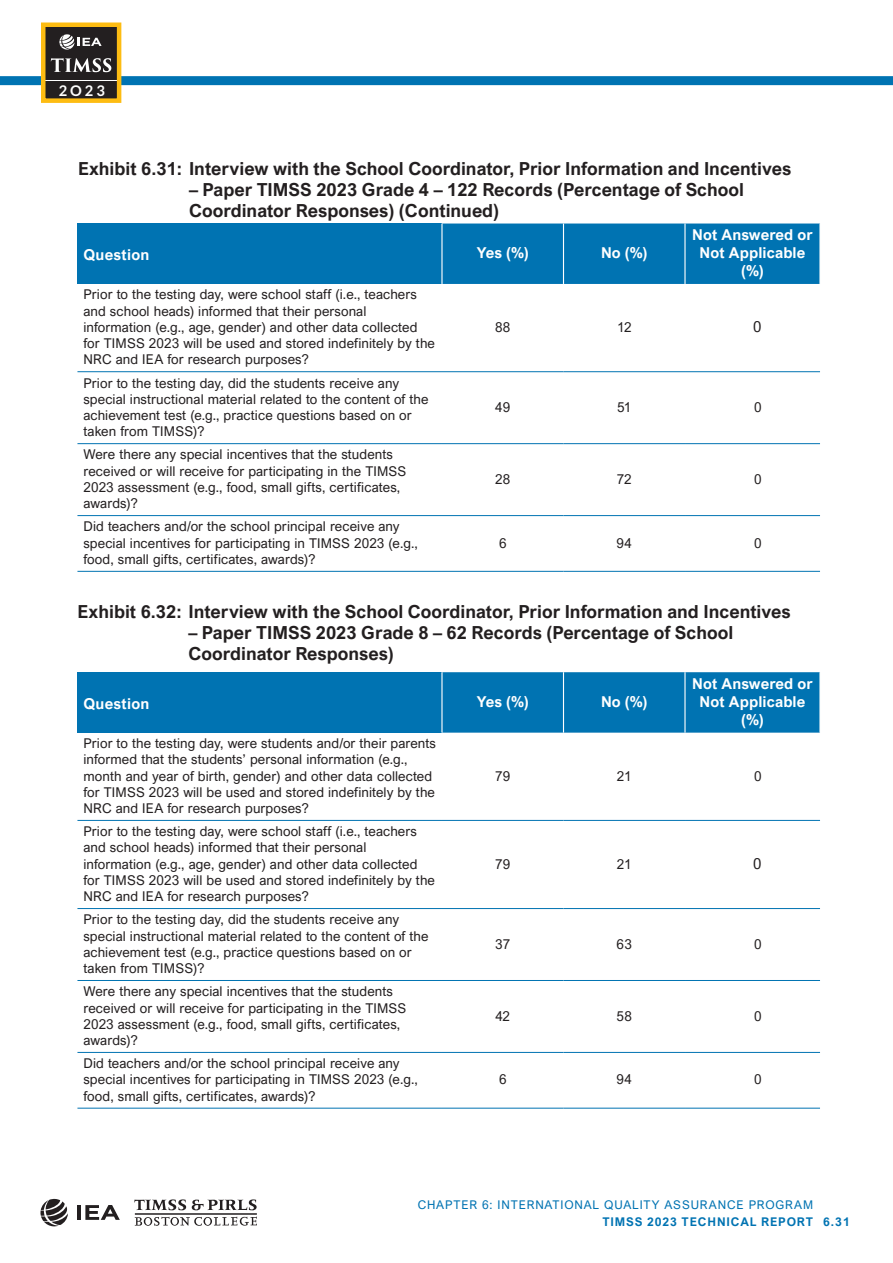
<style>
.page{position:relative;width:893px;height:1263px;background:#fff}
.page>*{position:absolute;margin:0;border:0;box-sizing:border-box;transform-origin:0 0}
.Exhibit_Title_2__after_exhibit{font:700 18px/21px "Arial Nova";color:#231f20}
.Exhibit_Subhead_Ctr_white{font:700 15px/18px "Arial Nova";letter-spacing:.005em;color:#fff;text-align:center}
.Exhibit_Head_Ctr_white{font:700 15px "Arial Nova";letter-spacing:.005em;color:#fff}
.Exhibit_Head_L_white{font:700 15px "Arial Nova";letter-spacing:.015em;color:#fff}
.Exhibit_Text_Rt{font:15px "Arial Nova";color:#231f20}
.t1{font:700 14.7px "Lato";color:#fff}
.Exhibit_Text_Left{font:13.5px/16.2px "Arial Nova";letter-spacing:.005em;color:#231f20}
.Exhibit_Text_Ctr{font:13.5px "Arial Nova";letter-spacing:-.005em;color:#231f20}
.Exhibit_Text_Rt-2{font:13.5px "Arial Nova";color:#231f20}
.t2{font:12px "Arial Nova";letter-spacing:.07em;color:#0073b2}
.t3{font:700 12px "Arial Nova";letter-spacing:.07em;color:#0073b2}
</style>
<div class="page">
<svg style="left:134px;top:1199px;width:52px;height:11px"></svg>
<svg style="left:192px;top:1199px;width:65px;height:11px"></svg>
<svg style="left:135px;top:1217px;width:122px;height:9px"></svg>
<hr style="left:135px;top:1214px;width:122px;height:1px;background:#231f20">
<svg style="left:40px;top:1199px;width:28px;height:27px"></svg>
<hr style="left:77px;top:1205px;width:4px;height:15px;background:#231f20">
<svg style="left:85px;top:1205px;width:35px;height:15px"></svg>
<div style="left:0;top:76px;width:893px;height:9px;background:#0073b2"></div>
<div style="left:43px;top:70px;width:76px;height:17px;background:linear-gradient(to right,#fff,#fff)"></div>
<div style="left:43px;top:82px;width:76px;height:17px;background:#231f20"></div>
<div style="left:43px;top:25px;width:76px;height:55px;background:#231f20"></div>
<svg style="left:51px;top:58px;width:60px;height:14px"></svg>
<svg style="left:59px;top:34px;width:43px;height:16px"></svg>
<div style="left:41px;top:23px;width:80px;height:80px;border:4px solid #fdbc12"></div>
<div style="left:77px;top:224px;width:365px;height:60px;background:#0073b2"></div>
<div style="left:443px;top:224px;width:376px;height:60px;background:#0073b2"></div>
<hr style="left:563px;top:224px;width:1px;height:60px;background:#fff">
<hr style="left:684px;top:224px;width:2px;height:60px;background:#fff">
<hr style="left:685px;top:371px;width:135px;height:1px;background:#0073b2">
<hr style="left:685px;top:443px;width:135px;height:1px;background:#0073b2">
<hr style="left:441px;top:224px;width:2px;height:60px;background:#fff">
<hr style="left:77px;top:371px;width:365px;height:1px;background:#0073b2">
<hr style="left:77px;top:443px;width:365px;height:1px;background:#0073b2">
<hr style="left:77px;top:515px;width:365px;height:1px;background:#0073b2">
<hr style="left:77px;top:571px;width:365px;height:1px;background:#0073b2">
<hr style="left:442px;top:371px;width:121px;height:1px;background:#0073b2">
<hr style="left:563px;top:371px;width:122px;height:1px;background:#0073b2">
<hr style="left:442px;top:443px;width:121px;height:1px;background:#0073b2">
<hr style="left:563px;top:443px;width:122px;height:1px;background:#0073b2">
<hr style="left:442px;top:515px;width:121px;height:1px;background:#0073b2">
<hr style="left:563px;top:515px;width:122px;height:1px;background:#0073b2">
<hr style="left:442px;top:571px;width:121px;height:1px;background:#0073b2">
<hr style="left:563px;top:571px;width:122px;height:1px;background:#0073b2">
<hr style="left:685px;top:515px;width:135px;height:1px;background:#0073b2">
<hr style="left:685px;top:571px;width:135px;height:1px;background:#0073b2">
<div style="left:77px;top:672px;width:365px;height:61px;background:#0073b2"></div>
<div style="left:443px;top:672px;width:376px;height:61px;background:#0073b2"></div>
<hr style="left:563px;top:672px;width:1px;height:61px;background:#fff">
<hr style="left:77px;top:820px;width:365px;height:1px;background:#0073b2">
<hr style="left:442px;top:820px;width:121px;height:1px;background:#0073b2">
<hr style="left:563px;top:820px;width:122px;height:1px;background:#0073b2">
<hr style="left:685px;top:820px;width:135px;height:1px;background:#0073b2">
<hr style="left:684px;top:672px;width:2px;height:61px;background:#fff">
<hr style="left:685px;top:908px;width:135px;height:1px;background:#0073b2">
<hr style="left:685px;top:980px;width:135px;height:1px;background:#0073b2">
<hr style="left:441px;top:672px;width:2px;height:61px;background:#fff">
<hr style="left:77px;top:908px;width:365px;height:1px;background:#0073b2">
<hr style="left:77px;top:980px;width:365px;height:1px;background:#0073b2">
<hr style="left:77px;top:1052px;width:365px;height:1px;background:#0073b2">
<hr style="left:77px;top:1108px;width:365px;height:1px;background:#0073b2">
<hr style="left:442px;top:908px;width:121px;height:1px;background:#0073b2">
<hr style="left:563px;top:908px;width:122px;height:1px;background:#0073b2">
<hr style="left:442px;top:980px;width:121px;height:1px;background:#0073b2">
<hr style="left:563px;top:980px;width:122px;height:1px;background:#0073b2">
<hr style="left:442px;top:1052px;width:121px;height:1px;background:#0073b2">
<hr style="left:563px;top:1052px;width:122px;height:1px;background:#0073b2">
<hr style="left:442px;top:1108px;width:121px;height:1px;background:#0073b2">
<hr style="left:563px;top:1108px;width:122px;height:1px;background:#0073b2">
<hr style="left:685px;top:1052px;width:135px;height:1px;background:#0073b2">
<hr style="left:685px;top:1108px;width:135px;height:1px;background:#0073b2">
<p class="t1" style="left:59px;top:82px;width:48px">2O23</p>
<p class="Exhibit_Title_2__after_exhibit" style="left:78px;top:158px;width:715px">Exhibit 6.31: Interview with the School Coordinator, Prior Information and Incentives</p>
<p class="Exhibit_Title_2__after_exhibit" style="left:189px;top:179px;width:557px">– Paper TIMSS 2023 Grade 4 – 122 Records (Percentage of School<br>Coordinator Responses) (Continued)</p>
<p class="Exhibit_Head_L_white" style="left:83px;top:246px;width:67px">Question</p>
<p class="Exhibit_Head_Ctr_white" style="left:477px;top:244px;width:53px">Yes (%)</p>
<p class="Exhibit_Head_Ctr_white" style="left:601px;top:244px;width:48px">No (%)</p>
<p class="Exhibit_Subhead_Ctr_white" style="left:692px;top:226px;width:122px">Not Answered or<br>Not Applicable (%)</p>
<p class="Exhibit_Text_Left" style="left:83px;top:286px;width:353px">Prior to the testing day, were school staff (i.e., teachers and school heads) informed that their personal information (e.g., age, gender) and other data collected for TIMSS 2023 will be used and stored indefinitely by the NRC and IEA for research purposes?</p>
<p class="Exhibit_Text_Left" style="left:83px;top:375px;width:347px">Prior to the testing day, did the students receive any special instructional material related to the content of the achievement test (e.g., practice questions based on or taken from TIMSS)?</p>
<p class="Exhibit_Text_Left" style="left:83px;top:447px;width:324px">Were there any special incentives that the students received or will receive for participating in the TIMSS 2023 assessment (e.g., food, small gifts, certificates, awards)?</p>
<p class="Exhibit_Text_Left" style="left:83px;top:518px;width:336px">Did teachers and/or the school principal receive any special incentives for participating in TIMSS 2023 (e.g., food, small gifts, certificates, awards)?</p>
<p class="Exhibit_Text_Ctr" style="left:495px;top:319px;width:17px">88</p>
<p class="Exhibit_Text_Ctr" style="left:617px;top:319px;width:16px">12</p>
<p class="Exhibit_Text_Rt" style="left:753px;top:318px;width:10px">0</p>
<p class="Exhibit_Text_Ctr" style="left:495px;top:399px;width:17px">49</p>
<p class="Exhibit_Text_Ctr" style="left:617px;top:399px;width:16px">51</p>
<p class="Exhibit_Text_Rt-2" style="left:754px;top:399px;width:9px">0</p>
<p class="Exhibit_Text_Ctr" style="left:495px;top:471px;width:17px">28</p>
<p class="Exhibit_Text_Ctr" style="left:617px;top:471px;width:16px">72</p>
<p class="Exhibit_Text_Rt-2" style="left:754px;top:471px;width:9px">0</p>
<p class="Exhibit_Text_Ctr" style="left:499px;top:535px;width:9px">6</p>
<p class="Exhibit_Text_Ctr" style="left:617px;top:535px;width:17px">94</p>
<p class="Exhibit_Text_Rt-2" style="left:754px;top:535px;width:9px">0</p>
<p class="Exhibit_Title_2__after_exhibit" style="left:77px;top:601px;width:715px">Exhibit 6.32: Interview with the School Coordinator, Prior Information and Incentives</p>
<p class="Exhibit_Title_2__after_exhibit" style="left:188px;top:622px;width:546px">– Paper TIMSS 2023 Grade 8 – 62 Records (Percentage of School<br>Coordinator Responses)</p>
<p class="Exhibit_Head_L_white" style="left:83px;top:694px;width:67px">Question</p>
<p class="Exhibit_Head_Ctr_white" style="left:477px;top:693px;width:53px">Yes (%)</p>
<p class="Exhibit_Head_Ctr_white" style="left:601px;top:693px;width:48px">No (%)</p>
<p class="Exhibit_Subhead_Ctr_white" style="left:692px;top:675px;width:122px">Not Answered or<br>Not Applicable (%)</p>
<p class="Exhibit_Text_Left" style="left:83px;top:735px;width:354px">Prior to the testing day, were students and/or their parents informed that the students’ personal information (e.g., month and year of birth, gender) and other data collected for TIMSS 2023 will be used and stored indefinitely by the NRC and IEA for research purposes?</p>
<p class="Exhibit_Text_Left" style="left:83px;top:823px;width:353px">Prior to the testing day, were school staff (i.e., teachers and school heads) informed that their personal information (e.g., age, gender) and other data collected for TIMSS 2023 will be used and stored indefinitely by the NRC and IEA for research purposes?</p>
<p class="Exhibit_Text_Left" style="left:83px;top:911px;width:347px">Prior to the testing day, did the students receive any special instructional material related to the content of the achievement test (e.g., practice questions based on or taken from TIMSS)?</p>
<p class="Exhibit_Text_Left" style="left:83px;top:983px;width:324px">Were there any special incentives that the students received or will receive for participating in the TIMSS 2023 assessment (e.g., food, small gifts, certificates, awards)?</p>
<p class="Exhibit_Text_Left" style="left:83px;top:1055px;width:336px">Did teachers and/or the school principal receive any special incentives for participating in TIMSS 2023 (e.g., food, small gifts, certificates, awards)?</p>
<p class="Exhibit_Text_Ctr" style="left:495px;top:768px;width:16px">79</p>
<p class="Exhibit_Text_Ctr" style="left:617px;top:768px;width:16px">21</p>
<p class="Exhibit_Text_Rt-2" style="left:754px;top:768px;width:9px">0</p>
<p class="Exhibit_Text_Ctr" style="left:495px;top:856px;width:16px">79</p>
<p class="Exhibit_Text_Ctr" style="left:617px;top:856px;width:16px">21</p>
<p class="Exhibit_Text_Rt" style="left:753px;top:855px;width:10px">0</p>
<p class="Exhibit_Text_Ctr" style="left:495px;top:936px;width:16px">37</p>
<p class="Exhibit_Text_Ctr" style="left:617px;top:936px;width:17px">63</p>
<p class="Exhibit_Text_Rt-2" style="left:754px;top:936px;width:9px">0</p>
<p class="Exhibit_Text_Ctr" style="left:495px;top:1008px;width:16px">42</p>
<p class="Exhibit_Text_Ctr" style="left:617px;top:1008px;width:17px">58</p>
<p class="Exhibit_Text_Rt-2" style="left:754px;top:1008px;width:9px">0</p>
<p class="Exhibit_Text_Ctr" style="left:499px;top:1072px;width:9px">6</p>
<p class="Exhibit_Text_Ctr" style="left:617px;top:1072px;width:17px">94</p>
<p class="Exhibit_Text_Rt-2" style="left:754px;top:1072px;width:9px">0</p>
<p class="t2" style="left:418px;top:1198px;width:397px">CHAPTER 6: INTERNATIONAL QUALITY ASSURANCE PROGRAM</p>
<p class="t3" style="left:602px;top:1214px;width:249px">TIMSS 2023 TECHNICAL REPORT 6.31</p>
</div>
